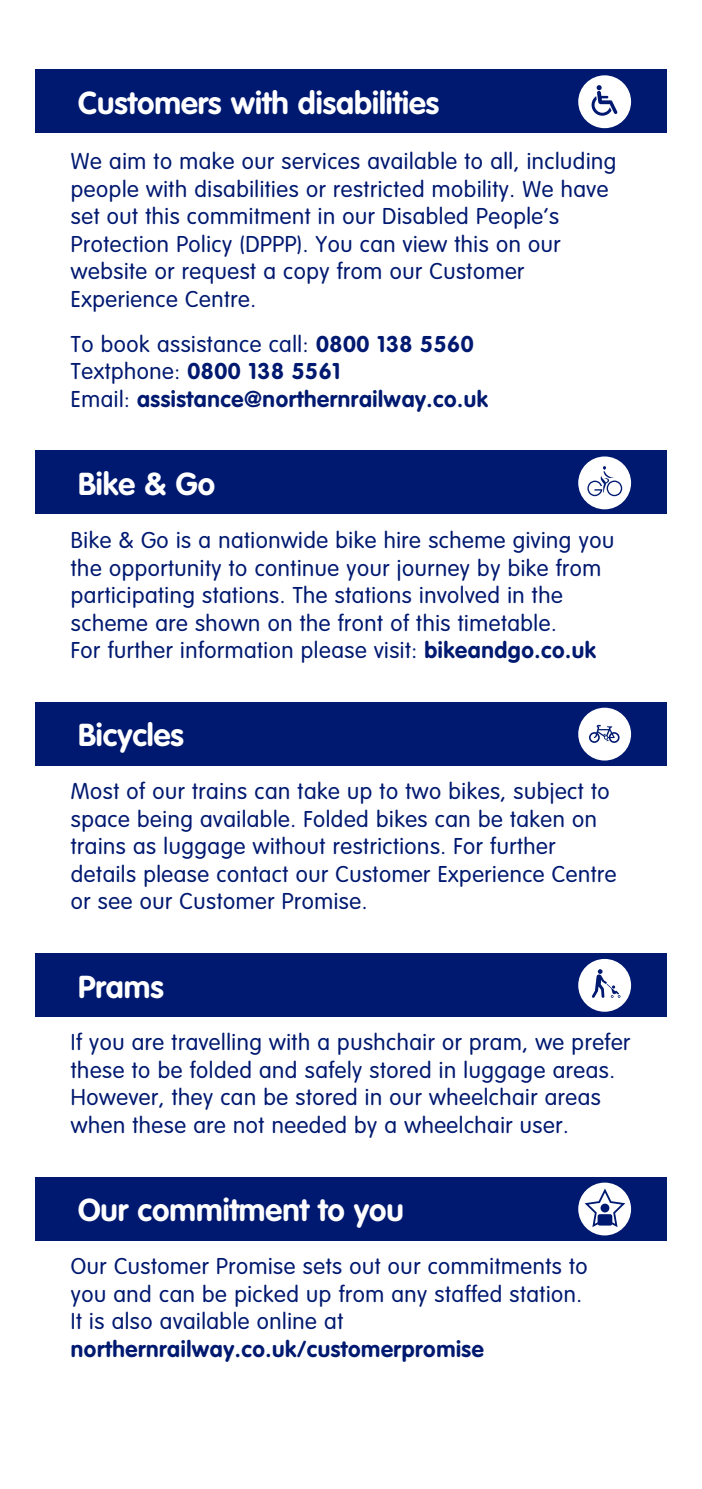
<style>
.page{position:relative;width:702px;height:1489px;background:#fff}
.page>*{position:absolute;margin:0;border:0;box-sizing:border-box;transform-origin:0 0}
.t1{font:700 31.25px "VAG Rounded";color:#fff}
.t2{font:300 22.5px/27.5px "VAG Rounded";letter-spacing:.025em;color:#001970}
.t3{font:700 22.5px/27.5px "VAG Rounded";letter-spacing:.025em;color:#001970}
.s1{font-weight:300}
.s2{font-weight:700}
</style>
<div class="page">
<div style="left:35px;top:69px;width:631px;height:64px;background:#001970"></div>
<div style="left:578px;top:75px;width:53px;height:53px;background:#fff;border-radius:50%"></div>
<svg style="left:591px;top:85px;width:26px;height:31px"></svg>
<div style="left:35px;top:450px;width:631px;height:64px;background:#001970"></div>
<div style="left:578px;top:456px;width:53px;height:53px;background:#fff;border-radius:50%"></div>
<svg style="left:587px;top:466px;width:35px;height:30px"></svg>
<div style="left:35px;top:701px;width:631px;height:64px;background:#001970"></div>
<div style="left:578px;top:707px;width:53px;height:53px;background:#fff;border-radius:50%"></div>
<svg style="left:589px;top:725px;width:30px;height:18px"></svg>
<div style="left:35px;top:952px;width:631px;height:64px;background:#001970"></div>
<div style="left:578px;top:958px;width:53px;height:53px;background:#fff;border-radius:50%"></div>
<svg style="left:591px;top:969px;width:29px;height:29px"></svg>
<div style="left:35px;top:1176px;width:631px;height:64px;background:#001970"></div>
<div style="left:578px;top:1182px;width:53px;height:53px;background:#fff;border-radius:50%"></div>
<svg style="left:584px;top:1188px;width:41px;height:39px"></svg>
<h1 class="t1" style="left:78px;top:85px;width:363px">Customers with disabilities</h1>
<p class="t2" style="left:71px;top:147px;width:547px">We aim to make our services available to all, including people with disabilities or restricted mobility. We have set out this commitment in our Disabled People’s Protection Policy (DPPP). You can view this on our website or request a copy from our Customer Experience Centre.</p>
<p class="t3" style="left:71px;top:330px;width:419px"><span class="s1">To book assistance call:</span> 0800 138 5560<br><span class="s1">Textphone:</span> 0800 138 5561<br><span class="s1">Email:</span> assistance@northernrailway.co.uk</p>
<h1 class="t1" style="left:78px;top:466px;width:139px">Bike &amp; Go</h1>
<p class="t2" style="left:71px;top:526px;width:544px">Bike &amp; Go is a nationwide bike hire scheme giving you the opportunity to continue your journey by bike from participating stations. The stations involved in the scheme are shown on the front of this timetable.<br>For further information please visit: <span class="s2">bikeandgo.co.uk</span></p>
<h1 class="t1" style="left:78px;top:717px;width:107px">Bicycles</h1>
<p class="t2" style="left:71px;top:777px;width:547px">Most of our trains can take up to two bikes, subject to space being available. Folded bikes can be taken on trains as luggage without restrictions. For further details please contact our Customer Experience Centre or see our Customer Promise.</p>
<h1 class="t1" style="left:78px;top:968px;width:87px">Prams</h1>
<p class="t2" style="left:71px;top:1028px;width:561px">If you are travelling with a pushchair or pram, we prefer these to be folded and safely stored in luggage areas.<br>However, they can be stored in our wheelchair areas when these are not needed by a wheelchair user.</p>
<h1 class="t1" style="left:78px;top:1191px;width:327px">Our commitment to you</h1>
<p class="t2" style="left:71px;top:1252px;width:518px">Our Customer Promise sets out our commitments to you and can be picked up from any staffed station.<br>It is also available online at</p>
<p class="t3" style="left:71px;top:1334px;width:414px">northernrailway.co.uk/customerpromise</p>
</div>
